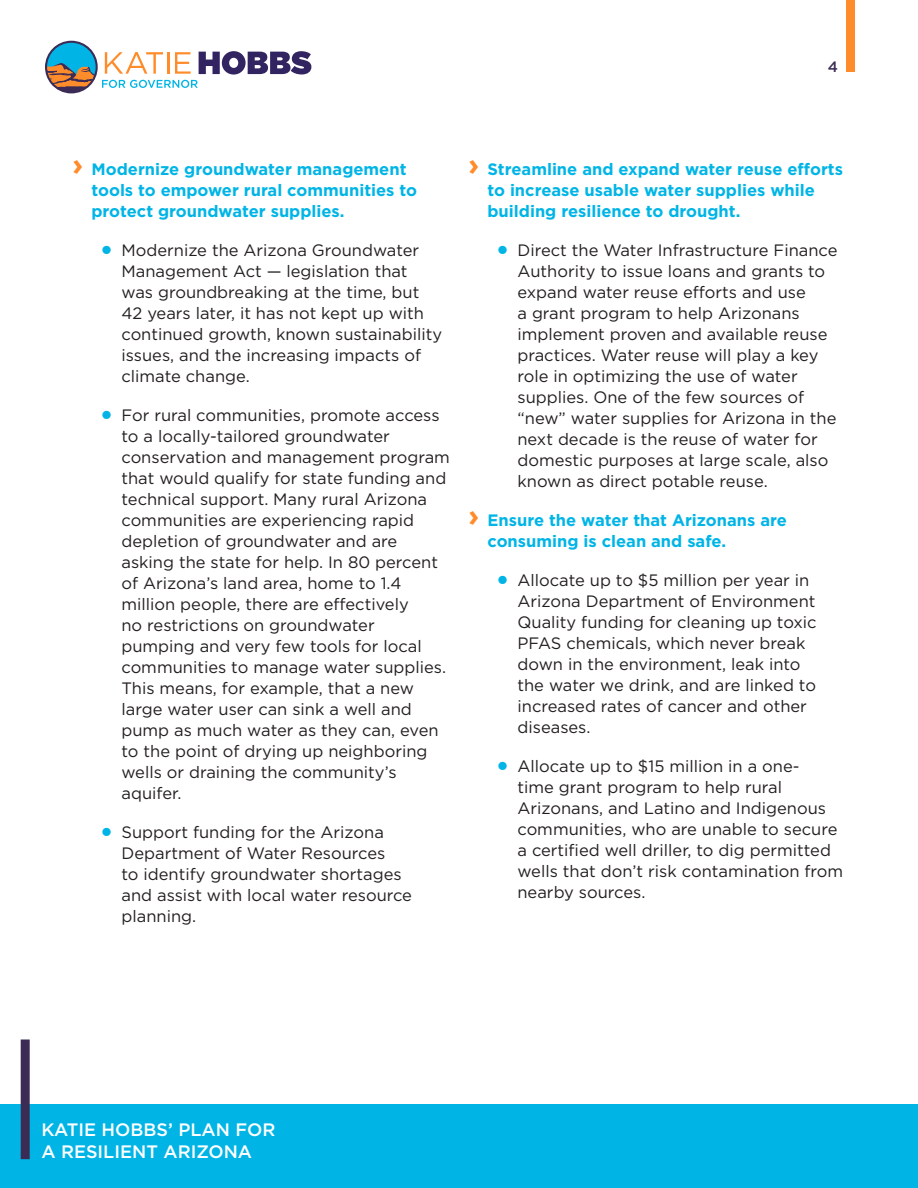
<style>
.page{position:relative;width:918px;height:1188px;background:#fff}
.page>*{position:absolute;margin:0;border:0;box-sizing:border-box;transform-origin:0 0}
.t1{font:500 18px/21.6px "Gotham";color:#fff}
.t2{font:16.5px/21px "Gotham";color:#231f20}
.t3{font:700 16.5px/21px "Gotham";color:#00b5e6}
.t4{font:500 15px "Gotham";color:#3b2b55}
.s1{font-size:30px;color:#ff8c2b}
.s2{font-size:31.5px;color:#00b5e6}
</style>
<div class="page">
<div style="left:0;top:1104px;width:918px;height:84px;background:#00b5e6"></div>
<div style="left:21px;top:1039px;width:9px;height:120px;background:#3b2b55"></div>
<svg style="left:45px;top:41px;width:266px;height:52px"></svg>
<div style="left:846px;top:0;width:9px;height:72px;background:#ff8c2b"></div>
<p class="t4" style="left:828px;top:57px;width:12px">4</p>
<p class="t3" style="left:92px;top:159px;width:327px;text-indent:-20px"><span class="s1">›</span> Modernize groundwater management tools to empower rural communities to protect groundwater supplies.</p>
<p class="t2" style="left:122px;top:240px;width:322px;text-indent:-22px"><span class="s2">•</span> Modernize the Arizona Groundwater Management Act — legislation that was groundbreaking at the time, but 42 years later, it has not kept up with continued growth, known sustainability issues, and the increasing impacts of climate change.</p>
<p class="t2" style="left:122px;top:405px;width:330px;text-indent:-22px"><span class="s2">•</span> For rural communities, promote access to a locally-tailored groundwater conservation and management program that would qualify for state funding and technical support. Many rural Arizona communities are experiencing rapid depletion of groundwater and are asking the state for help. In 80 percent of Arizona’s land area, home to 1.4 million people, there are effectively<br>no restrictions on groundwater pumping and very few tools for local communities to manage water supplies.<br>This means, for example, that a new large water user can sink a well and pump as much water as they can, even to the point of drying up neighboring wells or draining the community’s aquifer.</p>
<p class="t2" style="left:122px;top:822px;width:292px;text-indent:-22px"><span class="s2">•</span> Support funding for the Arizona<br>Department of Water Resources<br>to identify groundwater shortages and assist with local water resource planning.</p>
<p class="t3" style="left:488px;top:159px;width:357px;text-indent:-20px"><span class="s1">›</span> Streamline and expand water reuse efforts to increase usable water supplies while building resilience to drought.</p>
<p class="t2" style="left:518px;top:240px;width:321px;text-indent:-22px"><span class="s2">•</span> Direct the Water Infrastructure Finance Authority to issue loans and grants to expand water reuse efforts and use<br>a grant program to help Arizonans implement proven and available reuse practices. Water reuse will play a key role in optimizing the use of water supplies. One of the few sources of “new” water supplies for Arizona in the next decade is the reuse of water for domestic purposes at large scale, also known as direct potable reuse.</p>
<p class="t3" style="left:488px;top:510px;width:301px;text-indent:-20px"><span class="s1">›</span> Ensure the water that Arizonans are consuming is clean and safe.</p>
<p class="t2" style="left:518px;top:570px;width:301px;text-indent:-22px"><span class="s2">•</span> Allocate up to $5 million per year in<br>Arizona Department of Environment<br>Quality funding for cleaning up toxic<br>PFAS chemicals, which never break down in the environment, leak into the water we drink, and are linked to increased rates of cancer and other diseases.</p>
<p class="t2" style="left:518px;top:756px;width:327px;text-indent:-22px"><span class="s2">•</span> Allocate up to $15 million in a one-<br>time grant program to help rural Arizonans, and Latino and Indigenous communities, who are unable to secure a certified well driller, to dig permitted wells that don’t risk contamination from nearby sources.</p>
<p class="t1" style="left:41px;top:1119px;width:235px">KATIE HOBBS’ PLAN FOR<br>A RESILIENT ARIZONA</p>
</div>
